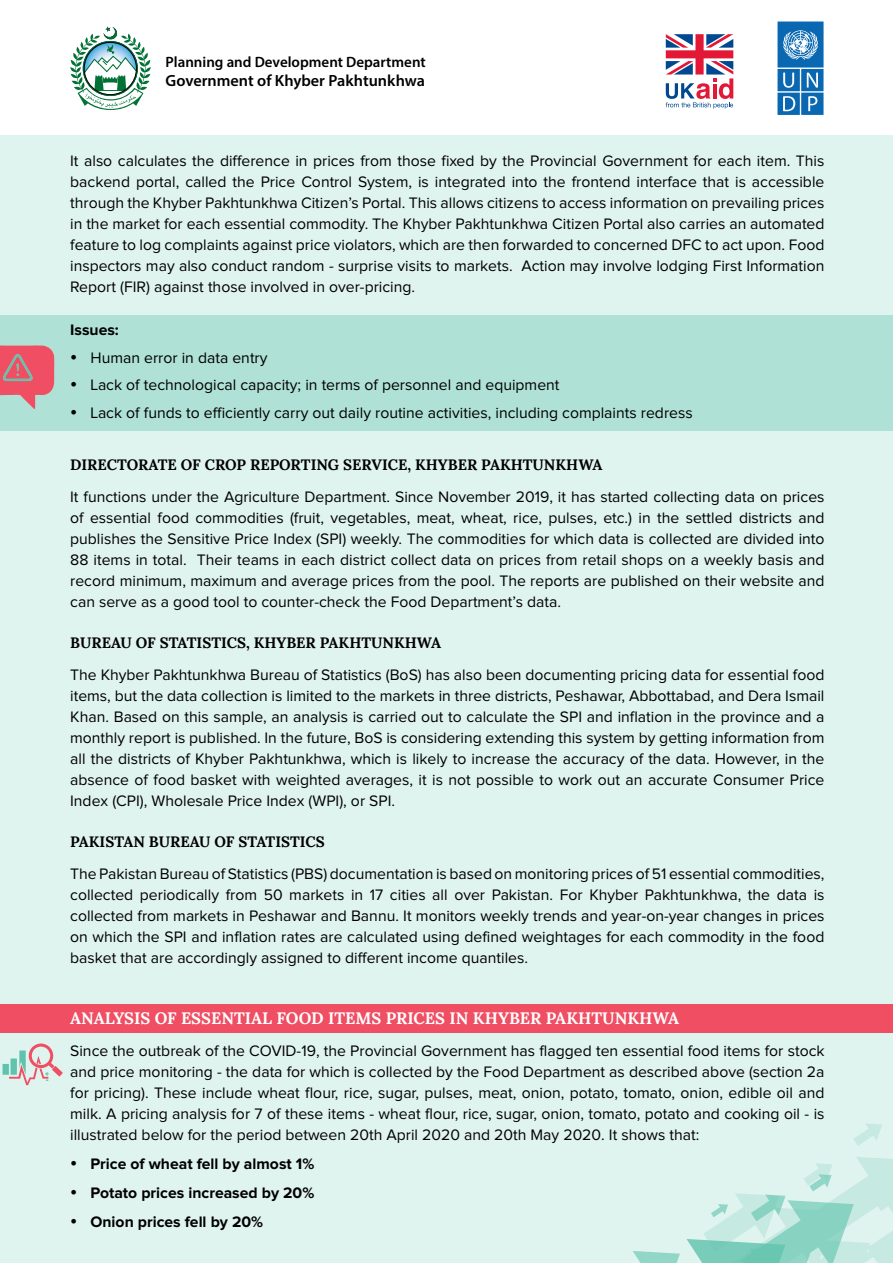
<style>
.page{position:relative;width:893px;height:1263px;background:#fff}
.page>*{position:absolute;margin:0;border:0;box-sizing:border-box;transform-origin:0 0}
.t1{font:700 16.5px "Lora";color:#fff}
.t2{font:600 16.2px "Myriad Pro";color:#000}
.t3{font:15.75px/21px "Proxima Nova";color:#000;text-align:justify}
.t4{font:700 15.75px "Proxima Nova";color:#000}
.t5{font:700 15px "Lora";color:#000}
.t6{font:600 15px "Myriad Pro";color:#000}
</style>
<div class="page">
<div style="left:0;top:135px;width:893px;height:1128px;background:#dff3ef"></div>
<div style="left:0;top:1004px;width:893px;height:29px;background:#f04e63"></div>
<div style="left:0;top:315px;width:893px;height:115px;background:#afe1d6"></div>
<svg style="left:633px;top:1123px;width:260px;height:140px"></svg>
<svg style="left:70px;top:27px;width:81px;height:83px"></svg>
<svg style="left:666px;top:34px;width:67px;height:75px"></svg>
<svg style="left:777px;top:22px;width:46px;height:93px;background:#3f89c2"></svg>
<svg style="left:0;top:345px;width:54px;height:64px"></svg>
<svg style="left:3px;top:1043px;width:60px;height:42px"></svg>
<p class="t6" style="left:166px;top:52px;width:262px">Planning and Development Department</p>
<p class="t2" style="left:166px;top:70px;width:261px">Government of Khyber Pakhtunkhwa</p>
<p class="t3" style="left:70px;top:151px;width:756px">It also calculates the difference in prices from those fixed by the Provincial Government for each item. This backend portal, called the Price Control System, is integrated into the frontend interface that is accessible through the Khyber Pakhtunkhwa Citizen’s Portal. This allows citizens to access information on prevailing prices in the market for each essential commodity. The Khyber Pakhtunkhwa Citizen Portal also carries an automated feature to log complaints against price violators, which are then forwarded to concerned DFC to act upon. Food inspectors may also conduct random - surprise visits to markets. Action may involve lodging First Information Report (FIR) against those involved in over-pricing.</p>
<p class="t4" style="left:70px;top:321px;width:50px">Issues:</p>
<p class="t3" style="left:70px;top:347px;width:199px">• Human error in data entry</p>
<p class="t3" style="left:70px;top:375px;width:491px">• Lack of technological capacity; in terms of personnel and equipment</p>
<p class="t3" style="left:70px;top:402px;width:624px">• Lack of funds to efficiently carry out daily routine activities, including complaints redress</p>
<p class="t5" style="left:70px;top:455px;width:146px">DIRECTORATE OF CROP</p>
<p class="t5" style="left:250px;top:455px;width:22px">REPOR</p>
<p class="t5" style="left:301px;top:455px;width:52px">TING SERVI</p>
<p class="t5" style="left:388px;top:455px;width:71px">CE, KHYBER</p>
<p class="t5" style="left:481px;top:455px;width:123px">PAKHTUNKHWA</p>
<p class="t3" style="left:70px;top:486px;width:756px">It functions under the Agriculture Department. Since November 2019, it has started collecting data on prices of essential food commodities (fruit, vegetables, meat, wheat, rice, pulses, etc.) in the settled districts and publishes the Sensitive Price Index (SPI) weekly. The commodities for which data is collected are divided into 88 items in total. Their teams in each district collect data on prices from retail shops on a weekly basis and record minimum, maximum and average prices from the pool. The reports are published on their website and can serve as a good tool to counter-check the Food Department’s data.</p>
<p class="t5" style="left:70px;top:633px;width:227px">BUREAU OF STATISTICS, KHYBER</p>
<p class="t5" style="left:320px;top:633px;width:123px">PAKHTUNKHWA</p>
<p class="t3" style="left:70px;top:664px;width:756px">The Khyber Pakhtunkhwa Bureau of Statistics (BoS) has also been documenting pricing data for essential food items, but the data collection is limited to the markets in three districts, Peshawar, Abbottabad, and Dera Ismail Khan. Based on this sample, an analysis is carried out to calculate the SPI and inflation in the province and a monthly report is published. In the future, BoS is considering extending this system by getting information from all the districts of Khyber Pakhtunkhwa, which is likely to increase the accuracy of the data. However, in the absence of food basket with weighted averages, it is not possible to work out an accurate Consumer Price Index (CPI), Wholesale Price Index (WPI), or SPI.</p>
<p class="t5" style="left:70px;top:832px;width:256px">PAKI STAN BUREAU OF STATISTICS</p>
<p class="t3" style="left:70px;top:864px;width:756px">The Pakistan Bureau of Statistics (PBS) documentation is based on monitoring prices of 51 essential commodities, collected periodically from 50 markets in 17 cities all over Pakistan. For Khyber Pakhtunkhwa, the data is collected from markets in Peshawar and Bannu. It monitors weekly trends and year-on-year changes in prices on which the SPI and inflation rates are calculated using defined weightages for each commodity in the food basket that are accordingly assigned to different income quantiles.</p>
<p class="t1" style="left:70px;top:1007px;width:12px">ANALYS</p>
<p class="t1" style="left:134px;top:1007px;width:457px">IS OF ESSENTIAL FOOD ITEMS PRICES IN KHYBER PAKHTUN</p>
<p class="t1" style="left:627px;top:1007px;width:26px">KHWA</p>
<p class="t3" style="left:70px;top:1040px;width:756px">Since the outbreak of the COVID-19, the Provincial Government has flagged ten essential food items for stock and price monitoring - the data for which is collected by the Food Department as described above (section 2a for pricing). These include wheat flour, rice, sugar, pulses, meat, onion, potato, tomato, onion, edible oil and milk. A pricing analysis for 7 of these items - wheat flour, rice, sugar, onion, tomato, potato and cooking oil - is illustrated below for the period between 20th April 2020 and 20th May 2020. It shows that:</p>
<p class="t4" style="left:70px;top:1155px;width:246px">• Price of wheat fell by almost 1%</p>
<p class="t4" style="left:70px;top:1184px;width:246px">• Potato prices increased by 20%</p>
<p class="t4" style="left:70px;top:1213px;width:194px">• Onion prices fell by 20%</p>
</div>
